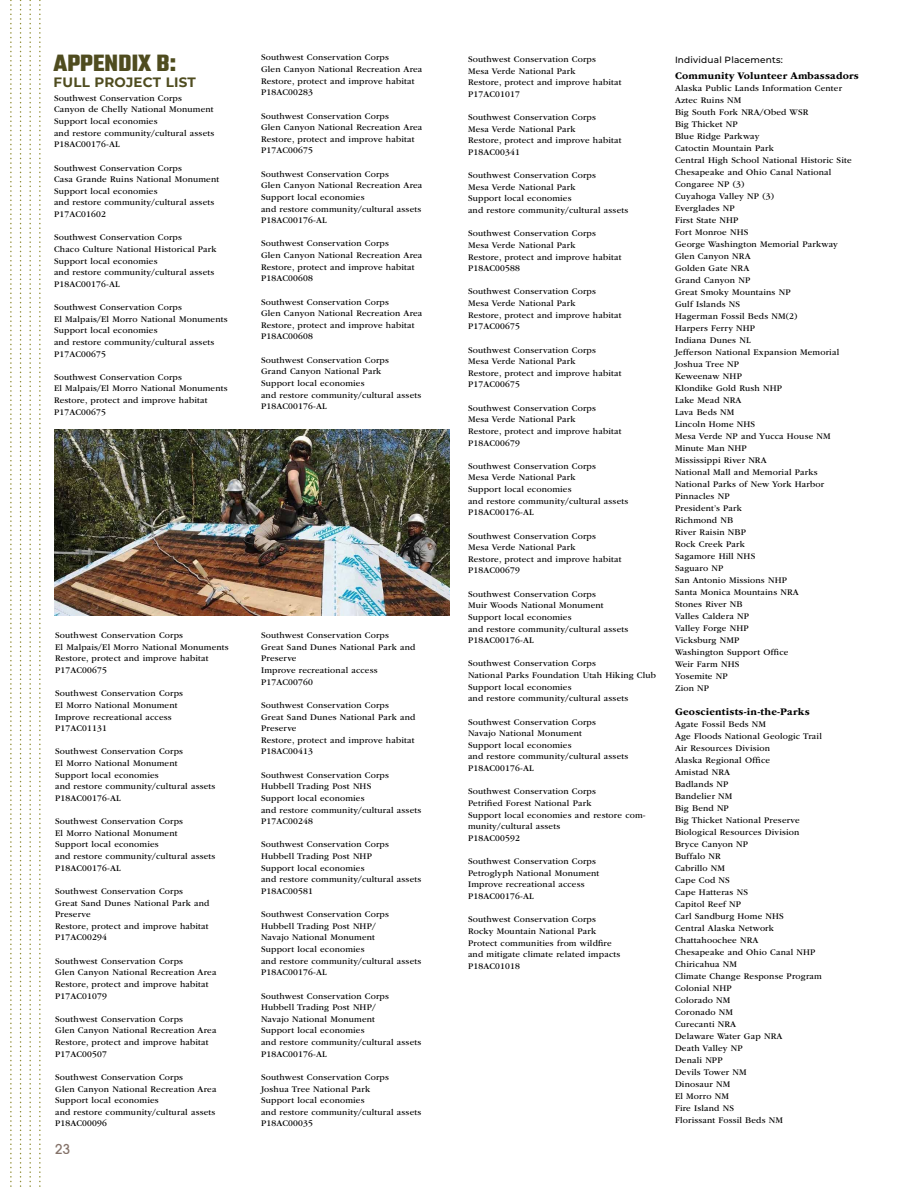
<style>
.page{position:relative;width:918px;height:1188px;background:#fff}
.page>*{position:absolute;margin:0;border:0;box-sizing:border-box;transform-origin:0 0}
.t1{font:700 25.5px "Teko";color:#4f4c1f}
.t2{font:700 13.5px "Montserrat";letter-spacing:.02em;color:#4f4c1f}
.t3{font:500 13.5px "Avant Garde";color:#503629}
.t4{font:700 10.5px "ITC Garamond Std";letter-spacing:.02em;color:#000}
.t5{font:9px/11.7px "ITC Garamond Std";letter-spacing:.02em;color:#000}
.t6{font:500 9px "Montserrat";letter-spacing:.02em;color:#000}
</style>
<div class="page">
<svg style="left:10px;top:0;width:2px;height:1187px"></svg>
<svg style="left:20px;top:0;width:2px;height:1187px"></svg>
<svg style="left:29px;top:0;width:2px;height:1187px"></svg>
<svg style="left:39px;top:0;width:2px;height:1187px"></svg>
<img style="left:54px;top:429px;width:396px;height:187px">
<h1 class="t1" style="left:54px;top:46px;width:124px">APPENDIX B:</h1>
<h2 class="t2" style="left:54px;top:73px;width:144px">FULL PROJECT LIST</h2>
<p class="t5" style="left:54px;top:92px;width:162px">Southwest Conservation Corps<br>Canyon de Chelly National Monument<br>Support local economies<br>and restore community/cultural assets<br>P18AC00176-AL</p>
<p class="t5" style="left:54px;top:162px;width:167px">Southwest Conservation Corps<br>Casa Grande Ruins National Monument<br>Support local economies<br>and restore community/cultural assets<br>P17AC01602</p>
<p class="t5" style="left:54px;top:232px;width:164px">Southwest Conservation Corps<br>Chaco Culture National Historical Park<br>Support local economies<br>and restore community/cultural assets<br>P18AC00176-AL</p>
<p class="t5" style="left:54px;top:302px;width:175px">Southwest Conservation Corps<br>El Malpais/El Morro National Monuments<br>Support local economies<br>and restore community/cultural assets<br>P17AC00675</p>
<p class="t5" style="left:54px;top:371px;width:175px">Southwest Conservation Corps<br>El Malpais/El Morro National Monuments<br>Restore, protect and improve habitat<br>P17AC00675</p>
<p class="t5" style="left:261px;top:52px;width:163px">Southwest Conservation Corps<br>Glen Canyon National Recreation Area<br>Restore, protect and improve habitat<br>P18AC00283</p>
<p class="t5" style="left:261px;top:110px;width:163px">Southwest Conservation Corps<br>Glen Canyon National Recreation Area<br>Restore, protect and improve habitat<br>P17AC00675</p>
<p class="t5" style="left:261px;top:168px;width:163px">Southwest Conservation Corps<br>Glen Canyon National Recreation Area<br>Support local economies<br>and restore community/cultural assets<br>P18AC00176-AL</p>
<p class="t5" style="left:261px;top:238px;width:163px">Southwest Conservation Corps<br>Glen Canyon National Recreation Area<br>Restore, protect and improve habitat<br>P18AC00608</p>
<p class="t5" style="left:261px;top:296px;width:163px">Southwest Conservation Corps<br>Glen Canyon National Recreation Area<br>Restore, protect and improve habitat<br>P18AC00608</p>
<p class="t5" style="left:261px;top:354px;width:162px">Southwest Conservation Corps<br>Grand Canyon National Park<br>Support local economies<br>and restore community/cultural assets<br>P18AC00176-AL</p>
<p class="t5" style="left:55px;top:630px;width:175px">Southwest Conservation Corps<br>El Malpais/El Morro National Monuments<br>Restore, protect and improve habitat<br>P17AC00675</p>
<p class="t5" style="left:55px;top:688px;width:130px">Southwest Conservation Corps<br>El Morro National Monument<br>Improve recreational access<br>P17AC01131</p>
<p class="t5" style="left:55px;top:746px;width:162px">Southwest Conservation Corps<br>El Morro National Monument<br>Support local economies<br>and restore community/cultural assets<br>P18AC00176-AL</p>
<p class="t5" style="left:55px;top:816px;width:162px">Southwest Conservation Corps<br>El Morro National Monument<br>Support local economies<br>and restore community/cultural assets<br>P18AC00176-AL</p>
<p class="t5" style="left:55px;top:885px;width:156px">Southwest Conservation Corps<br>Great Sand Dunes National Park and<br>Preserve<br>Restore, protect and improve habitat<br>P17AC00294</p>
<p class="t5" style="left:55px;top:955px;width:163px">Southwest Conservation Corps<br>Glen Canyon National Recreation Area<br>Restore, protect and improve habitat<br>P17AC01079</p>
<p class="t5" style="left:55px;top:1013px;width:163px">Southwest Conservation Corps<br>Glen Canyon National Recreation Area<br>Restore, protect and improve habitat<br>P17AC00507</p>
<p class="t5" style="left:55px;top:1071px;width:163px">Southwest Conservation Corps<br>Glen Canyon National Recreation Area<br>Support local economies<br>and restore community/cultural assets<br>P18AC00096</p>
<h2 class="t3" style="left:55px;top:1140px;width:17px">23</h2>
<p class="t5" style="left:261px;top:630px;width:156px">Southwest Conservation Corps<br>Great Sand Dunes National Park and<br>Preserve<br>Improve recreational access<br>P17AC00760</p>
<p class="t5" style="left:261px;top:699px;width:156px">Southwest Conservation Corps<br>Great Sand Dunes National Park and<br>Preserve<br>Restore, protect and improve habitat<br>P18AC00413</p>
<p class="t5" style="left:261px;top:769px;width:162px">Southwest Conservation Corps<br>Hubbell Trading Post NHS<br>Support local economies<br>and restore community/cultural assets<br>P17AC00248</p>
<p class="t5" style="left:261px;top:839px;width:162px">Southwest Conservation Corps<br>Hubbell Trading Post NHP<br>Support local economies<br>and restore community/cultural assets<br>P18AC00581</p>
<p class="t5" style="left:261px;top:909px;width:162px">Southwest Conservation Corps<br>Hubbell Trading Post NHP/<br>Navajo National Monument<br>Support local economies<br>and restore community/cultural assets<br>P18AC00176-AL</p>
<p class="t5" style="left:261px;top:990px;width:162px">Southwest Conservation Corps<br>Hubbell Trading Post NHP/<br>Navajo National Monument<br>Support local economies<br>and restore community/cultural assets<br>P18AC00176-AL</p>
<p class="t5" style="left:261px;top:1071px;width:162px">Southwest Conservation Corps<br>Joshua Tree National Park<br>Support local economies<br>and restore community/cultural assets<br>P18AC00035</p>
<p class="t5" style="left:468px;top:53px;width:155px">Southwest Conservation Corps<br>Mesa Verde National Park<br>Restore, protect and improve habitat<br>P17AC01017</p>
<p class="t5" style="left:468px;top:111px;width:155px">Southwest Conservation Corps<br>Mesa Verde National Park<br>Restore, protect and improve habitat<br>P18AC00341</p>
<p class="t5" style="left:468px;top:170px;width:162px">Southwest Conservation Corps<br>Mesa Verde National Park<br>Support local economies<br>and restore community/cultural assets</p>
<p class="t5" style="left:468px;top:228px;width:155px">Southwest Conservation Corps<br>Mesa Verde National Park<br>Restore, protect and improve habitat<br>P18AC00588</p>
<p class="t5" style="left:468px;top:286px;width:155px">Southwest Conservation Corps<br>Mesa Verde National Park<br>Restore, protect and improve habitat<br>P17AC00675</p>
<p class="t5" style="left:468px;top:344px;width:155px">Southwest Conservation Corps<br>Mesa Verde National Park<br>Restore, protect and improve habitat<br>P17AC00675</p>
<p class="t5" style="left:468px;top:402px;width:155px">Southwest Conservation Corps<br>Mesa Verde National Park<br>Restore, protect and improve habitat<br>P18AC00679</p>
<p class="t5" style="left:468px;top:460px;width:162px">Southwest Conservation Corps<br>Mesa Verde National Park<br>Support local economies<br>and restore community/cultural assets<br>P18AC00176-AL</p>
<p class="t5" style="left:468px;top:530px;width:155px">Southwest Conservation Corps<br>Mesa Verde National Park<br>Restore, protect and improve habitat<br>P18AC00679</p>
<p class="t5" style="left:468px;top:588px;width:162px">Southwest Conservation Corps<br>Muir Woods National Monument<br>Support local economies<br>and restore community/cultural assets<br>P18AC00176-AL</p>
<p class="t5" style="left:468px;top:658px;width:190px">Southwest Conservation Corps<br>National Parks Foundation Utah Hiking Club Support local economies<br>and restore community/cultural assets</p>
<p class="t5" style="left:468px;top:716px;width:162px">Southwest Conservation Corps<br>Navajo National Monument<br>Support local economies<br>and restore community/cultural assets<br>P18AC00176-AL</p>
<p class="t5" style="left:468px;top:786px;width:179px">Southwest Conservation Corps<br>Petrified Forest National Park<br>Support local economies and restore com&shy;munity/cultural assets<br>P18AC00592</p>
<p class="t5" style="left:468px;top:856px;width:133px">Southwest Conservation Corps<br>Petroglyph National Monument<br>Improve recreational access<br>P18AC00176-AL</p>
<p class="t5" style="left:468px;top:914px;width:154px">Southwest Conservation Corps<br>Rocky Mountain National Park<br>Protect communities from wildfire and mitigate climate related impacts<br>P18AC01018</p>
<p class="t6" style="left:675px;top:53px;width:109px">Individual Placements:</p>
<p class="t4" style="left:675px;top:70px;width:185px">Community Volunteer Ambassadors</p>
<p class="t5" style="left:675px;top:82px;width:178px">Alaska Public Lands Information Center<br>Aztec Ruins NM<br>Big South Fork NRA/Obed WSR<br>Big Thicket NP<br>Blue Ridge Parkway<br>Catoctin Mountain Park<br>Central High School National Historic Site<br>Chesapeake and Ohio Canal National<br>Congaree NP (3)<br>Cuyahoga Valley NP (3)<br>Everglades NP<br>First State NHP<br>Fort Monroe NHS<br>George Washington Memorial Parkway<br>Glen Canyon NRA<br>Golden Gate NRA<br>Grand Canyon NP<br>Great Smoky Mountains NP<br>Gulf Islands NS<br>Hagerman Fossil Beds NM(2)<br>Harpers Ferry NHP<br>Indiana Dunes NL<br>Jefferson National Expansion Memorial<br>Joshua Tree NP<br>Keweenaw NHP<br>Klondike Gold Rush NHP<br>Lake Mead NRA<br>Lava Beds NM<br>Lincoln Home NHS<br>Mesa Verde NP and Yucca House NM<br>Minute Man NHP<br>Mississippi River NRA<br>National Mall and Memorial Parks<br>National Parks of New York Harbor<br>Pinnacles NP<br>President’s Park<br>Richmond NB<br>River Raisin NBP<br>Rock Creek Park<br>Sagamore Hill NHS<br>Saguaro NP<br>San Antonio Missions NHP<br>Santa Monica Mountains NRA<br>Stones River NB<br>Valles Caldera NP<br>Valley Forge NHP<br>Vicksburg NMP<br>Washington Support Office<br>Weir Farm NHS<br>Yosemite NP<br>Zion NP</p>
<p class="t4" style="left:675px;top:706px;width:136px">Geoscientists-in-the-Parks</p>
<p class="t5" style="left:675px;top:718px;width:148px">Agate Fossil Beds NM<br>Age Floods National Geologic Trail<br>Air Resources Division<br>Alaska Regional Office<br>Amistad NRA<br>Badlands NP<br>Bandelier NM<br>Big Bend NP<br>Big Thicket National Preserve<br>Biological Resources Division<br>Bryce Canyon NP<br>Buffalo NR<br>Cabrillo NM<br>Cape Cod NS<br>Cape Hatteras NS<br>Capitol Reef NP<br>Carl Sandburg Home NHS<br>Central Alaska Network<br>Chattahoochee NRA<br>Chesapeake and Ohio Canal NHP<br>Chiricahua NM<br>Climate Change Response Program<br>Colonial NHP<br>Colorado NM<br>Coronado NM<br>Curecanti NRA<br>Delaware Water Gap NRA<br>Death Valley NP<br>Denali NPP<br>Devils Tower NM<br>Dinosaur NM<br>El Morro NM<br>Fire Island NS<br>Florissant Fossil Beds NM</p>
</div>
